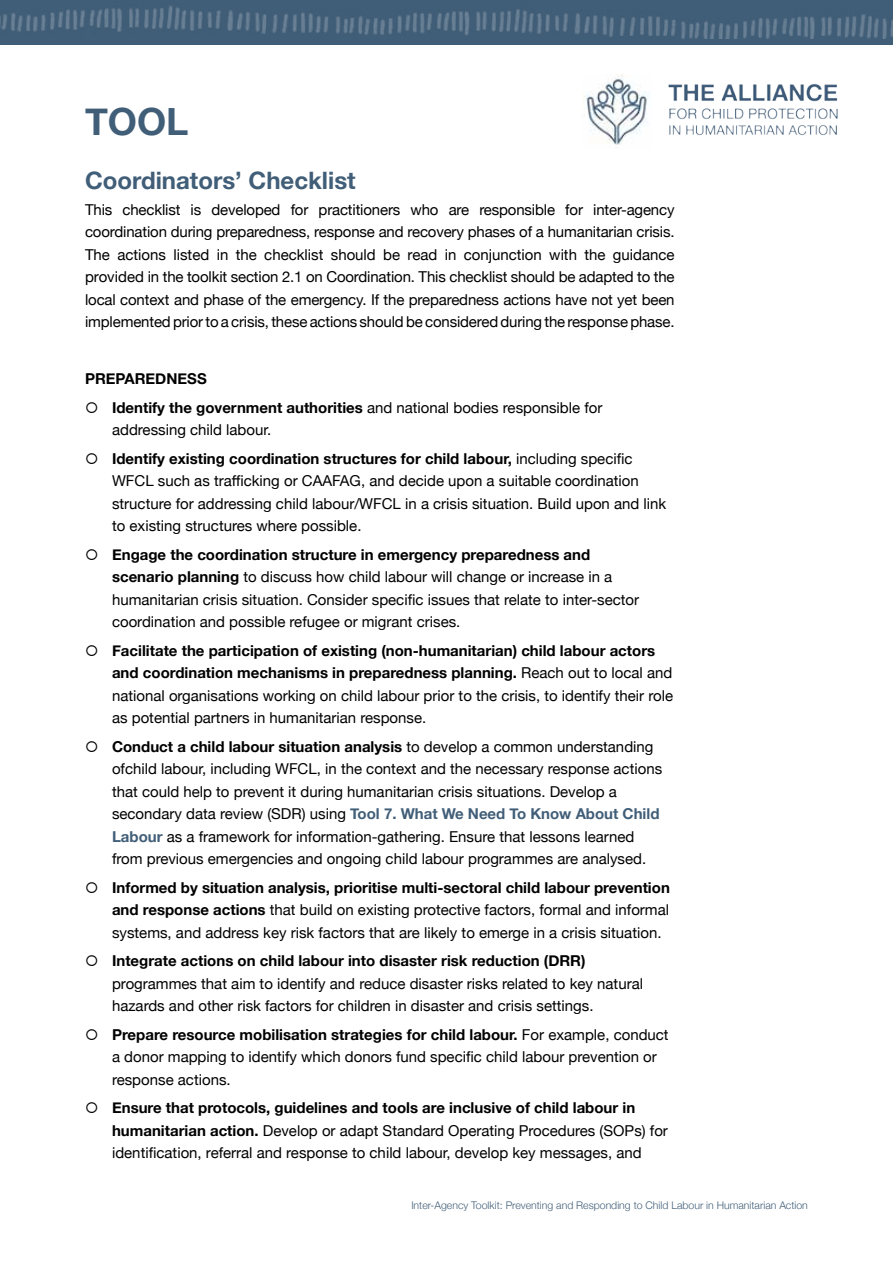
<style>
.page{position:relative;width:893px;height:1263px;background:#fff}
.page>*{position:absolute;margin:0;border:0;box-sizing:border-box;transform-origin:0 0}
.t1{font:700 24px "Helvetica Neue";color:#415e78}
.t2{font:15px/22.5px "Helvetica Neue";color:#000}
.t3{font:700 15px/28.5px "Helvetica Neue";color:#000}
.t4{font:300 10.5px "Helvetica Neue";color:#415e78}
.s1{font-weight:400}
.s2{font-weight:700}
.s3{font-weight:700;color:#415e78}
</style>
<div class="page">
<img style="left:668px;top:84px;width:170px;height:51px">
<img style="left:584px;top:75px;width:66px;height:70px">
<div style="left:0;top:0;width:893px;height:45px;background:#415e78"></div>
<img style="left:0;top:6px;width:893px;height:33px">
<h1 class="t1" style="left:85px;top:162px;width:272px">Coordinators’ Checklist</h1>
<p class="t2" style="left:85px;top:199px;width:591px;text-align:justify">This checklist is developed for practitioners who are responsible for inter-agency coordination during preparedness, response and recovery phases of a humanitarian crisis.<br>The actions listed in the checklist should be read in conjunction with the guidance provided in the toolkit section 2.1 on Coordination. This checklist should be adapted to the local context and phase of the emergency. If the preparedness actions have not yet been implemented prior to a crisis, these actions should be considered during the response phase.</p>
<p class="t3" style="left:112px;top:365px;width:492px;text-indent:-27px">PREPAREDNESS<br>Identify the government authorities <span class="s1">and national bodies responsible for</span></p>
<p class="t3" style="left:112px;top:416px;width:522px"><span class="s1">addressing child labour.<br></span>Identify existing coordination structures for child labour, <span class="s1">including specific</span></p>
<p class="t2" style="left:112px;top:471px;width:556px">WFCL such as trafficking or CAAFAG, and decide upon a suitable coordination structure for addressing child labour/WFCL in a crisis situation. Build upon and link to existing structures where possible.</p>
<p class="t2" style="left:112px;top:544px;width:529px"><span class="s2">Engage the coordination structure in emergency preparedness and scenario planning</span> to discuss how child labour will change or increase in a humanitarian crisis situation. Consider specific issues that relate to inter-sector coordination and possible refugee or migrant crises.</p>
<p class="t2" style="left:112px;top:640px;width:563px"><span class="s2">Facilitate the participation of existing (non-humanitarian) child labour actors and coordination mechanisms in preparedness planning.</span> Reach out to local and national organisations working on child labour prior to the crisis, to identify their role as potential partners in humanitarian response.</p>
<p class="t2" style="left:112px;top:736px;width:552px"><span class="s2">Conduct a child labour situation analysis</span> to develop a common understanding ofchild labour, including WFCL, in the context and the necessary response actions that could help to prevent it during humanitarian crisis situations. Develop a secondary data review (SDR) using <span class="s3">Tool 7. What We Need To Know About Child Labour</span> as a framework for information-gathering. Ensure that lessons learned from previous emergencies and ongoing child labour programmes are analysed.</p>
<p class="t2" style="left:112px;top:877px;width:559px;text-align:justify"><span class="s2">Informed by situation analysis, prioritise multi-sectoral child labour prevention and response actions</span> that build on existing protective factors, formal and informal systems, and address key risk factors that are likely to emerge in a crisis situation.</p>
<p class="t3" style="left:112px;top:947px;width:475px">Integrate actions on child labour into disaster risk reduction (DRR)</p>
<p class="t2" style="left:112px;top:973px;width:532px">programmes that aim to identify and reduce disaster risks related to key natural hazards and other risk factors for children in disaster and crisis settings.</p>
<p class="t2" style="left:112px;top:1024px;width:558px"><span class="s2">Prepare resource mobilisation strategies for child labour.</span> For example, conduct a donor mapping to identify which donors fund specific child labour prevention or response actions.</p>
<p class="t2" style="left:112px;top:1098px;width:557px"><span class="s2">Ensure that protocols, guidelines and tools are inclusive of child labour in humanitarian action.</span> Develop or adapt Standard Operating Procedures (SOPs) for identification, referral and response to child labour, develop key messages, and</p>
<p class="t4" style="left:411px;top:1197px;width:398px">Inter-Agency Toolkit: Preventing and Responding to Child Labour in Humanitarian Action</p>
</div>
